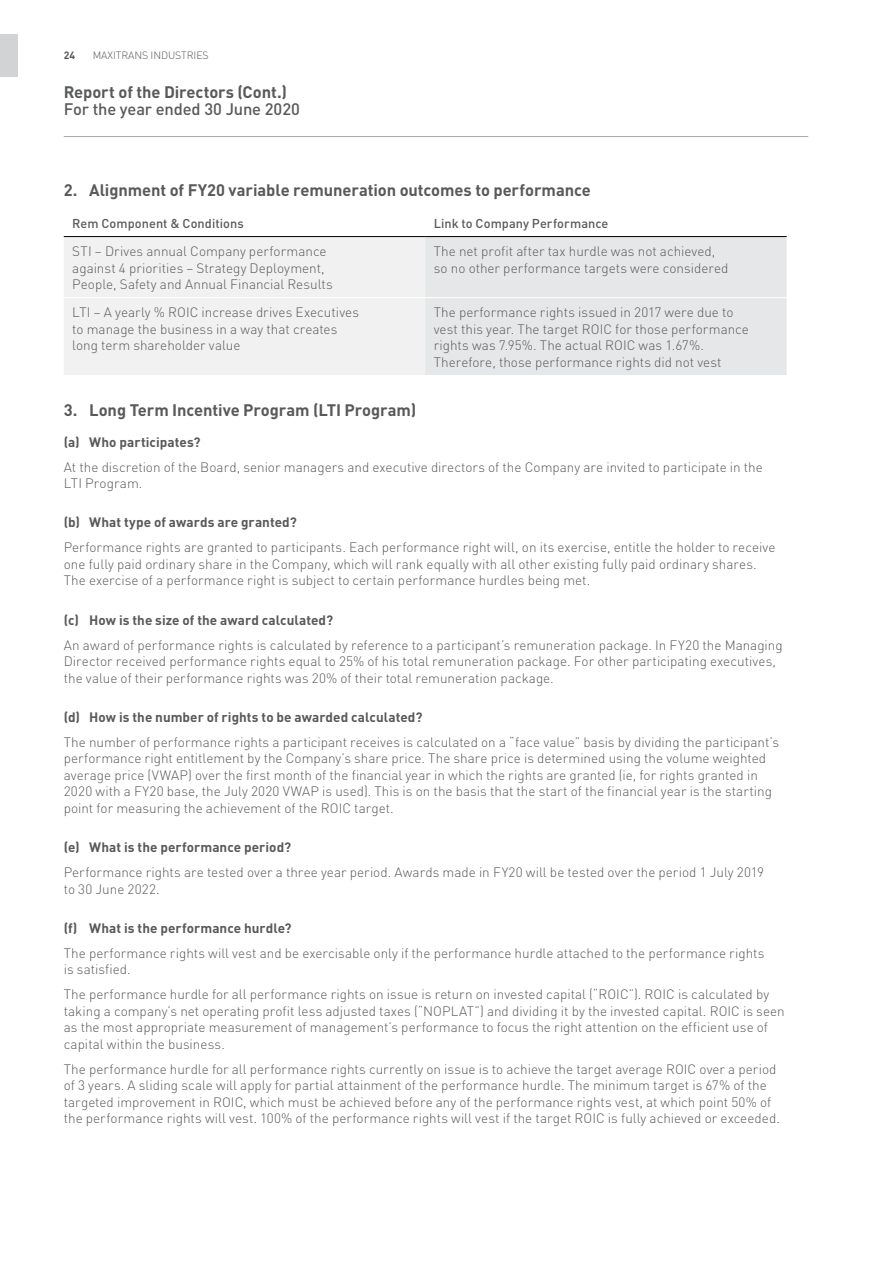
<style>
.page{position:relative;width:893px;height:1263px;background:#fff}
.page>*{position:absolute;margin:0;border:0;box-sizing:border-box;transform-origin:0 0}
.b_Head_A{font:700 16.5px "DIN";letter-spacing:-.005em;color:#58595b}
.t1{font:500 16.5px "DIN";letter-spacing:-.01em;color:#58595b}
.b_Text__1st{font:300 13.5px/16.5px "DIN";color:#58595b}
.b_Text{font:300 13.5px/16.5px "DIN";color:#58595b}
.it_text__Left{font:300 13.5px/16.5px "DIN";color:#58595b}
.b_Head_B{font:700 13.5px "DIN";letter-spacing:.005em;color:#58595b}
.b_Head_B__1st{font:700 13.5px "DIN";letter-spacing:.005em;color:#58595b}
.it_Head{font:500 12.75px "DIN";letter-spacing:.005em;color:#58595b}
.t2{font:300 10.5px "DIN";letter-spacing:-.01em;color:#58595b}
.t3{font:700 10.5px "DIN";color:#58595b}
</style>
<div class="page">
<div style="left:0;top:34px;width:18px;height:43px;background:#d1d3d4"></div>
<hr style="left:64px;top:136px;width:744px;height:1px;background:#a7a9ac">
<div style="left:64px;top:237px;width:361px;height:138px;background:#f1f1f2"></div>
<div style="left:425px;top:237px;width:362px;height:138px;background:#e6e7e8"></div>
<hr style="left:64px;top:236px;width:361px;height:1px;background:#000">
<hr style="left:425px;top:236px;width:362px;height:1px;background:#000">
<hr style="left:64px;top:297px;width:361px;height:1px;background:#fff">
<hr style="left:425px;top:297px;width:362px;height:1px;background:#fff">
<p class="t3" style="left:64px;top:49px;width:13px">24</p>
<p class="t2" style="left:93px;top:49px;width:116px">MaxiTRANS In dustr ies</p>
<p class="b_Head_A" style="left:64px;top:82px;width:225px">Report of the Directors (Cont.)</p>
<p class="t1" style="left:64px;top:98px;width:238px">For the year ended 30 June 2020</p>
<p class="b_Head_A" style="left:64px;top:180px;width:528px">2. Alignment of FY20 variable remuneration outcomes to performance</p>
<p class="it_Head" style="left:72px;top:215px;width:173px">Rem Component &amp; Conditions</p>
<p class="it_Head" style="left:434px;top:215px;width:176px">Link to Company Performance</p>
<p class="it_text__Left" style="left:72px;top:243px;width:262px">STI – Drives annual Company performance against 4 priorities – Strategy Deployment,<br>People, Safety and Annual Financial Results</p>
<p class="b_Text" style="left:434px;top:243px;width:296px">The net profit after tax hurdle was not achieved, so no other performance targets were considered</p>
<p class="it_text__Left" style="left:72px;top:304px;width:288px">LTI – A yearly % ROI C increase drives Executives to manage the business in a way that creates long term shareholder value</p>
<p class="b_Text" style="left:434px;top:304px;width:317px">The performance rights issued in 2017 were due to vest this year. The target ROI C for those performance rights was 7.95%. The actual ROI C was 1.67%.<br>Therefore, those performance rights did not vest</p>
<p class="b_Head_A" style="left:64px;top:399px;width:354px">3. Long Term Incentive Program (LTI Program)</p>
<p class="b_Head_B__1st" style="left:64px;top:433px;width:138px">(a) Who participates?</p>
<p class="b_Text__1st" style="left:64px;top:458px;width:701px">At the discretion of the Board, senior managers and executive directors of the Company are invited to participate in the<br>LTI Program.</p>
<p class="b_Head_B" style="left:64px;top:514px;width:234px">(b) What type of awards are granted?</p>
<p class="b_Text__1st" style="left:64px;top:539px;width:713px">Performance rights are granted to participants. Each performance right will, on its exercise, entitle the holder to receive one fully paid ordinary share in the Company, which will rank equally with all other existing fully paid ordinary shares.<br>The exercise of a performance right is subject to certain performance hurdles being met.</p>
<p class="b_Head_B" style="left:64px;top:611px;width:271px">(c) How is the size of the award calculated?</p>
<p class="b_Text__1st" style="left:64px;top:636px;width:720px">An award of performance rights is calculated by reference to a participant’s remuneration package. I n FY20 the Managing<br>Director received performance rights equal to 25% of his total remuneration package. For other participating executives, the value of their performance rights was 20% of their total remuneration package.</p>
<p class="b_Head_B" style="left:64px;top:708px;width:360px">(d) How is the number of rights to be awarded calculated?</p>
<p class="b_Text__1st" style="left:64px;top:734px;width:717px">The number of performance rights a participant receives is calculated on a “face value” basis by dividing the participant’s performance right entitlement by the Company’s share price. The share price is determined using the volume weighted average price (VWAP) over the first month of the financial year in which the rights are granted (ie, for rights granted in 2020 with a FY20 base, the July 2020 VWAP is used). This is on the basis that the start of the financial year is the starting point for measuring the achievement of the ROI C target.</p>
<p class="b_Head_B" style="left:64px;top:838px;width:229px">(e) What is the performance period?</p>
<p class="b_Text__1st" style="left:64px;top:864px;width:702px">Performance rights are tested over a three year period. Awards made in FY20 will be tested over the period 1 July 2019 to 30 June 2022.</p>
<p class="b_Head_B" style="left:64px;top:919px;width:229px">(f) What is the performance hurdle?</p>
<p class="b_Text__1st" style="left:64px;top:945px;width:702px">The performance rights will vest and be exercisable only if the performance hurdle attached to the performance rights is satisfied.</p>
<p class="b_Text" style="left:64px;top:986px;width:722px">The performance hurdle for all performance rights on issue is return on invested capital (“ROI C”). ROI C is calculated by taking a company’s net operating profit less adjusted taxes (“NOPLAT”) and dividing it by the invested capital. ROI C is seen as the most appropriate measurement of management’s performance to focus the right attention on the efficient use of capital within the business.</p>
<p class="b_Text" style="left:64px;top:1061px;width:718px">The performance hurdle for all performance rights currently on issue is to achieve the target average ROI C over a period of 3 years. A sliding scale will apply for partial attainment of the performance hurdle. The minimum target is 67% of the targeted improvement in ROI C, which must be achieved before any of the performance rights vest, at which point 50% of the performance rights will vest. 100% of the performance rights will vest if the target ROI C is fully achieved or exceeded.</p>
</div>
